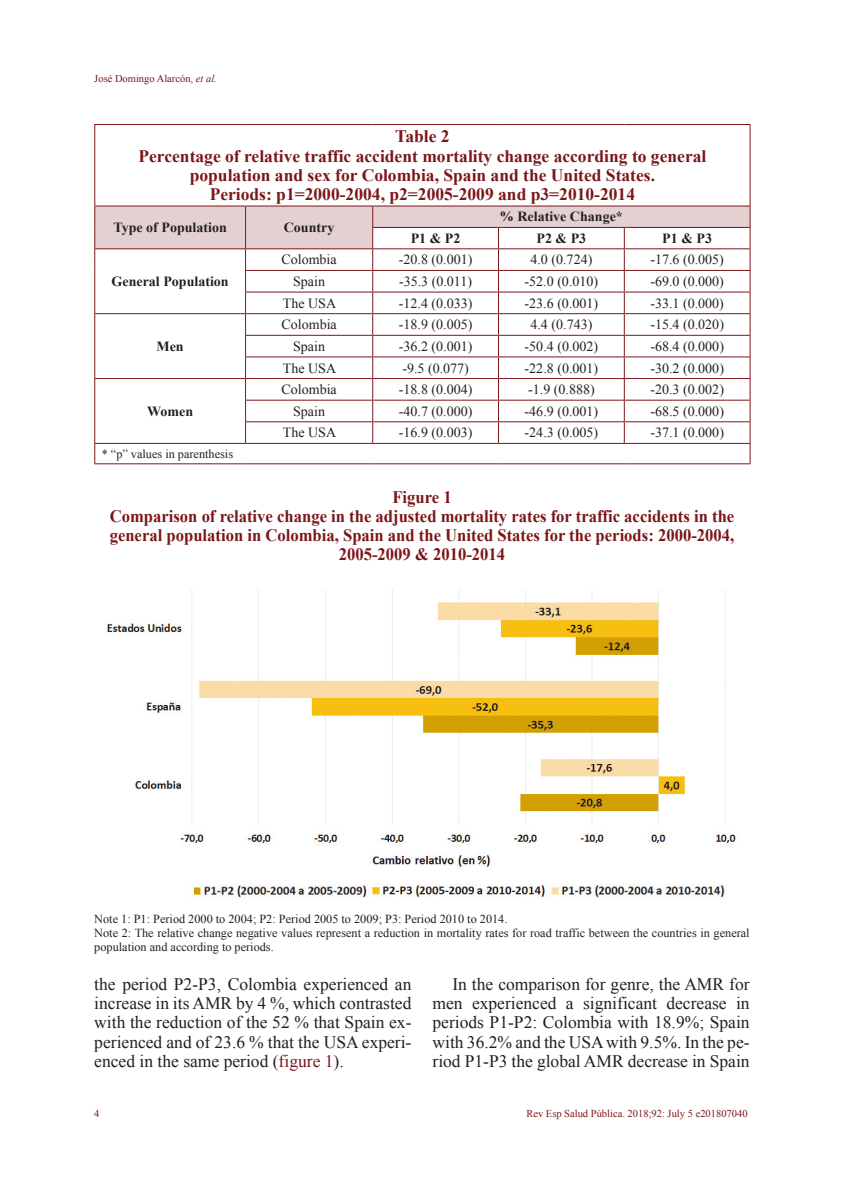
<style>
.page{position:relative;width:844px;height:1191px;background:#fff}
.page>*{position:absolute;margin:0;border:0;box-sizing:border-box;transform-origin:0 0}
.t1{font:17.5px/19.2px "Times New Roman";color:#231f20;text-align:justify}
.t2{font:700 17.5px/19.2px "Times New Roman";color:#7b161a;text-align:center;scale:.95 1}
.t3{font:700 17.5px/19.2px "Times New Roman";color:#7b161a;text-align:center}
.t4{font:14px "Times New Roman";color:#231f20}
.t5{font:700 14px "Times New Roman";color:#231f20}
.t6{font:12.25px/14px "Times New Roman";color:#231f20}
.t7{font:10.5px "Times New Roman";color:#7b161a}
.s1{font-style:italic}
.s2{color:#7b161a}
</style>
<div class="page">
<hr style="left:94px;top:124px;width:151px;height:1px;background:#7b161a">
<hr style="left:94px;top:125px;width:1px;height:81px;background:#7b161a">
<hr style="left:245px;top:124px;width:127px;height:1px;background:#7b161a">
<hr style="left:372px;top:124px;width:126px;height:1px;background:#7b161a">
<hr style="left:498px;top:124px;width:126px;height:1px;background:#7b161a">
<hr style="left:624px;top:124px;width:126px;height:1px;background:#7b161a">
<hr style="left:749px;top:125px;width:1px;height:81px;background:#7b161a">
<svg style="left:94px;top:206px;width:656px;height:257px"></svg>
<hr style="left:94px;top:463px;width:151px;height:1px;background:#7b161a">
<hr style="left:245px;top:463px;width:127px;height:1px;background:#7b161a">
<hr style="left:372px;top:463px;width:126px;height:1px;background:#7b161a">
<hr style="left:498px;top:463px;width:126px;height:1px;background:#7b161a">
<hr style="left:624px;top:463px;width:126px;height:1px;background:#7b161a">
<img style="left:107px;top:590px;width:629px;height:308px">
<p class="t7" style="left:94px;top:71px;width:124px">José Domingo Alarcón, <span class="s1">et al.</span></p>
<p class="t3" style="left:138px;top:126px;width:569px">Table 2<br>Percentage of relative traffic accident mortality change according to general population and sex for Colombia, Spain and the United States.<br>Periods: p1=2000-2004, p2=2005-2009 and p3=2010-2014</p>
<p class="t5" style="left:113px;top:218px;width:115px">Type of Population</p>
<p class="t5" style="left:284px;top:218px;width:52px">Country</p>
<p class="t5" style="left:500px;top:207px;width:124px">% Relative Change*</p>
<p class="t5" style="left:410px;top:228px;width:51px">P1 &amp; P2</p>
<p class="t5" style="left:536px;top:228px;width:51px">P2 &amp; P3</p>
<p class="t5" style="left:662px;top:228px;width:51px">P1 &amp; P3</p>
<p class="t5" style="left:111px;top:272px;width:119px">General Population</p>
<p class="t5" style="left:156px;top:336px;width:29px">Men</p>
<p class="t5" style="left:147px;top:401px;width:47px">Women</p>
<p class="t6" style="left:102px;top:446px;width:133px">* “p” values in parenthesis</p>
<p class="t4" style="left:281px;top:250px;width:57px">Colombia</p>
<p class="t4" style="left:399px;top:250px;width:75px">-20.8 (0.001)</p>
<p class="t4" style="left:530px;top:250px;width:63px">4.0 (0.724)</p>
<p class="t4" style="left:650px;top:250px;width:75px">-17.6 (0.005)</p>
<p class="t4" style="left:293px;top:272px;width:33px">Spain</p>
<p class="t4" style="left:399px;top:272px;width:74px">-35.3 (0.011)</p>
<p class="t4" style="left:524px;top:272px;width:75px">-52.0 (0.010)</p>
<p class="t4" style="left:650px;top:272px;width:75px">-69.0 (0.000)</p>
<p class="t4" style="left:283px;top:294px;width:55px">The USA</p>
<p class="t4" style="left:399px;top:294px;width:75px">-12.4 (0.033)</p>
<p class="t4" style="left:524px;top:294px;width:75px">-23.6 (0.001)</p>
<p class="t4" style="left:650px;top:294px;width:75px">-33.1 (0.000)</p>
<p class="t4" style="left:281px;top:315px;width:57px">Colombia</p>
<p class="t4" style="left:399px;top:315px;width:75px">-18.9 (0.005)</p>
<p class="t4" style="left:530px;top:315px;width:63px">4.4 (0.743)</p>
<p class="t4" style="left:650px;top:315px;width:75px">-15.4 (0.020)</p>
<p class="t4" style="left:293px;top:337px;width:33px">Spain</p>
<p class="t4" style="left:399px;top:337px;width:75px">-36.2 (0.001)</p>
<p class="t4" style="left:524px;top:337px;width:75px">-50.4 (0.002)</p>
<p class="t4" style="left:650px;top:337px;width:75px">-68.4 (0.000)</p>
<p class="t4" style="left:283px;top:358px;width:55px">The USA</p>
<p class="t4" style="left:402px;top:358px;width:68px">-9.5 (0.077)</p>
<p class="t4" style="left:524px;top:358px;width:75px">-22.8 (0.001)</p>
<p class="t4" style="left:650px;top:358px;width:75px">-30.2 (0.000)</p>
<p class="t4" style="left:281px;top:380px;width:57px">Colombia</p>
<p class="t4" style="left:399px;top:380px;width:75px">-18.8 (0.004)</p>
<p class="t4" style="left:528px;top:380px;width:68px">-1.9 (0.888)</p>
<p class="t4" style="left:650px;top:380px;width:75px">-20.3 (0.002)</p>
<p class="t4" style="left:293px;top:402px;width:33px">Spain</p>
<p class="t4" style="left:399px;top:402px;width:75px">-40.7 (0.000)</p>
<p class="t4" style="left:524px;top:402px;width:75px">-46.9 (0.001)</p>
<p class="t4" style="left:650px;top:402px;width:75px">-68.5 (0.000)</p>
<p class="t4" style="left:283px;top:423px;width:55px">The USA</p>
<p class="t4" style="left:399px;top:423px;width:75px">-16.9 (0.003)</p>
<p class="t4" style="left:524px;top:423px;width:75px">-24.3 (0.005)</p>
<p class="t4" style="left:650px;top:423px;width:75px">-37.1 (0.000)</p>
<p class="t2" style="left:110px;top:486px;width:658px">Figure 1<br>Comparison of relative change in the adjusted mortality rates for traffic accidents in the general population in Colombia, Spain and the United States for the periods: 2000-2004, 2005-2009 &amp; 2010-2014</p>
<p class="t6" style="left:94px;top:911px;width:656px">Note 1: P1: Period 2000 to 2004; P2: Period 2005 to 2009; P3: Period 2010 to 2014.<br>Note 2: The relative change negative values represent a reduction in mortality rates for road traffic between the countries in general population and according to periods.</p>
<p class="t1" style="left:432px;top:974px;width:318px;text-indent:20px">In the comparison for genre, the AMR for men experienced a significant decrease in periods P1-P2: Colombia with 18.9%; Spain with 36.2% and the USA with 9.5%. In the pe&shy;riod P1-P3 the global AMR decrease in Spain</p>
<p class="t1" style="left:94px;top:974px;width:318px">the period P2-P3, Colombia experienced an increase in its AMR by 4 %, which contrasted with the reduction of the 52 % that Spain ex&shy;perienced and of 23.6 % that the USA experi&shy;enced in the same period (<span class="s2">figure 1</span>).</p>
<p class="t7" style="left:94px;top:1106px;width:7px">4</p>
<p class="t7" style="left:526px;top:1106px;width:223px">Rev Esp Salud Pública. 2018;92: July 5 e201807040</p>
</div>
